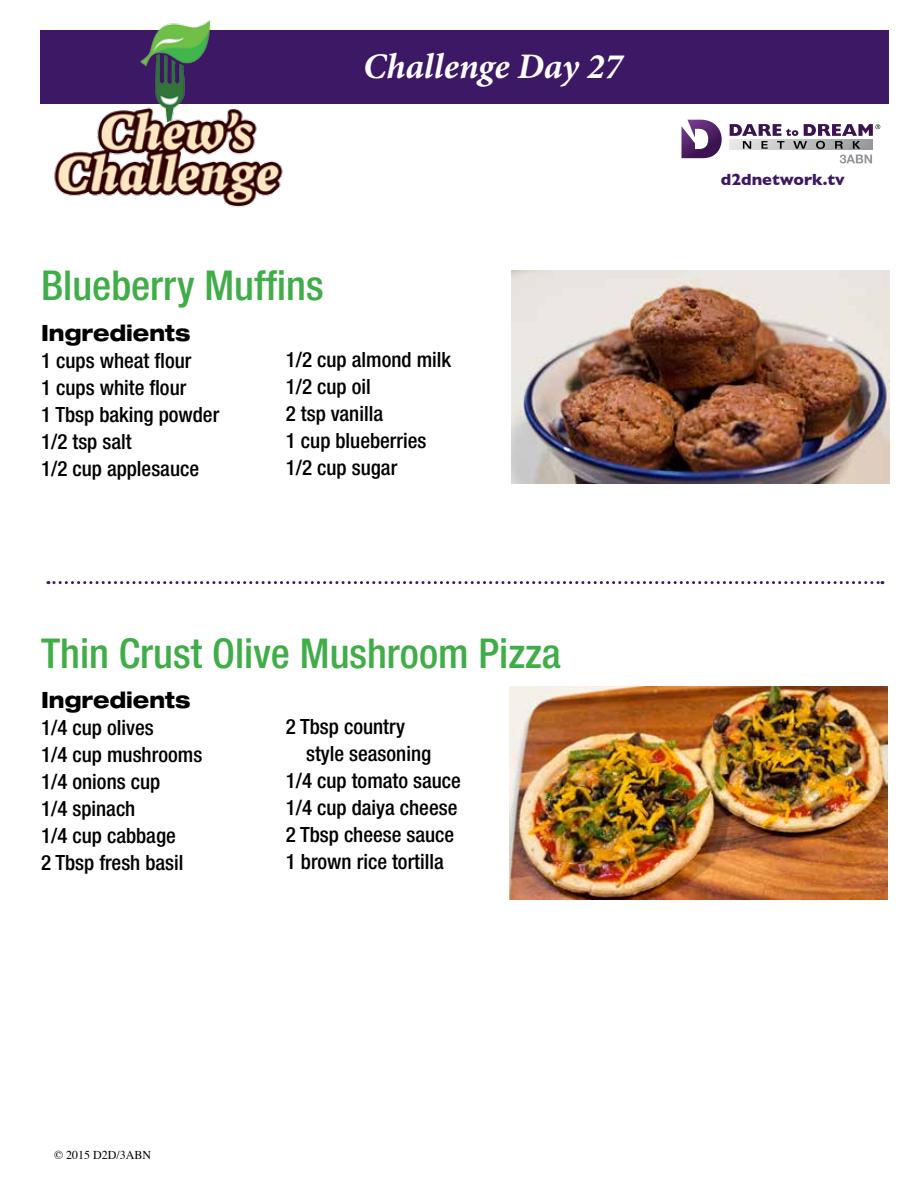
<style>
.page{position:relative;width:918px;height:1188px;background:#fff}
.page>*{position:absolute;margin:0;border:0;box-sizing:border-box;transform-origin:0 0}
.t1{font:500 condensed 41.25px "Helvetica Neue LT Pro";color:#41ad49}
.t2{font:italic 700 36px "Minion Pro";color:#fff}
.t3{font:800 expanded 22.5px "Helvetica Neue LT Pro";color:#000;scale:.9 1}
.t4{font:500 condensed 21px/27px "Helvetica Neue LT Pro";color:#000}
.t5{font:700 16.5px "Gill Sans";color:#3d1865}
.t6{font:12px "Times";color:#000}
</style>
<div class="page">
<div style="left:40px;top:31px;width:849px;height:73px;background:#3d1865"></div>
<img style="left:40px;top:20px;width:323px;height:187px">
<svg style="left:840px;top:155px;width:32px;height:9px"></svg>
<svg style="left:681px;top:120px;width:41px;height:38px"></svg>
<svg style="left:730px;top:149px;width:143px;height:1px"></svg>
<svg style="left:730px;top:124px;width:150px;height:25px"></svg>
<img style="left:511px;top:271px;width:378px;height:212px">
<img style="left:510px;top:687px;width:378px;height:213px">
<svg style="left:48px;top:581px;width:835px;height:3px"></svg>
<h2 class="t2" style="left:363px;top:41px;width:261px">Challenge Day 27</h2>
<h1 class="t1" style="left:41px;top:261px;width:284px">Blueberry Muffins</h1>
<p class="t3" style="left:41px;top:318px;width:168px">Ingredients</p>
<p class="t4" style="left:41px;top:346px;width:180px">1 cups wheat flour<br>1 cups white flour<br>1 Tbsp baking powder<br>1/2 tsp salt<br>1/2 cup applesauce</p>
<p class="t4" style="left:286px;top:345px;width:167px">1/2 cup almond milk<br>1/2 cup oil<br>2 tsp vanilla<br>1 cup blueberries<br>1/2 cup sugar</p>
<h1 class="t1" style="left:41px;top:629px;width:521px">Thin Crust Olive Mushroom Pizza</h1>
<p class="t3" style="left:41px;top:686px;width:168px">Ingredients</p>
<p class="t4" style="left:41px;top:714px;width:163px">1/4 cup olives<br>1/4 cup mushrooms<br>1/4 onions cup<br>1/4 spinach<br>1/4 cup cabbage<br>2 Tbsp fresh basil</p>
<p class="t4" style="left:286px;top:713px;width:121px">2 Tbsp country</p>
<p class="t4" style="left:306px;top:740px;width:127px">style seasoning</p>
<p class="t4" style="left:286px;top:767px;width:177px">1/4 cup tomato sauce</p>
<p class="t4" style="left:286px;top:794px;width:173px">1/4 cup daiya cheese</p>
<p class="t4" style="left:286px;top:821px;width:170px">2 Tbsp cheese sauce</p>
<p class="t4" style="left:286px;top:848px;width:160px">1 brown rice tortilla</p>
<p class="t5" style="left:721px;top:167px;width:125px">d2dnetwork.tv</p>
<p class="t6" style="left:54px;top:1144px;width:99px">© 2015 D2D/3ABN</p>
</div>
